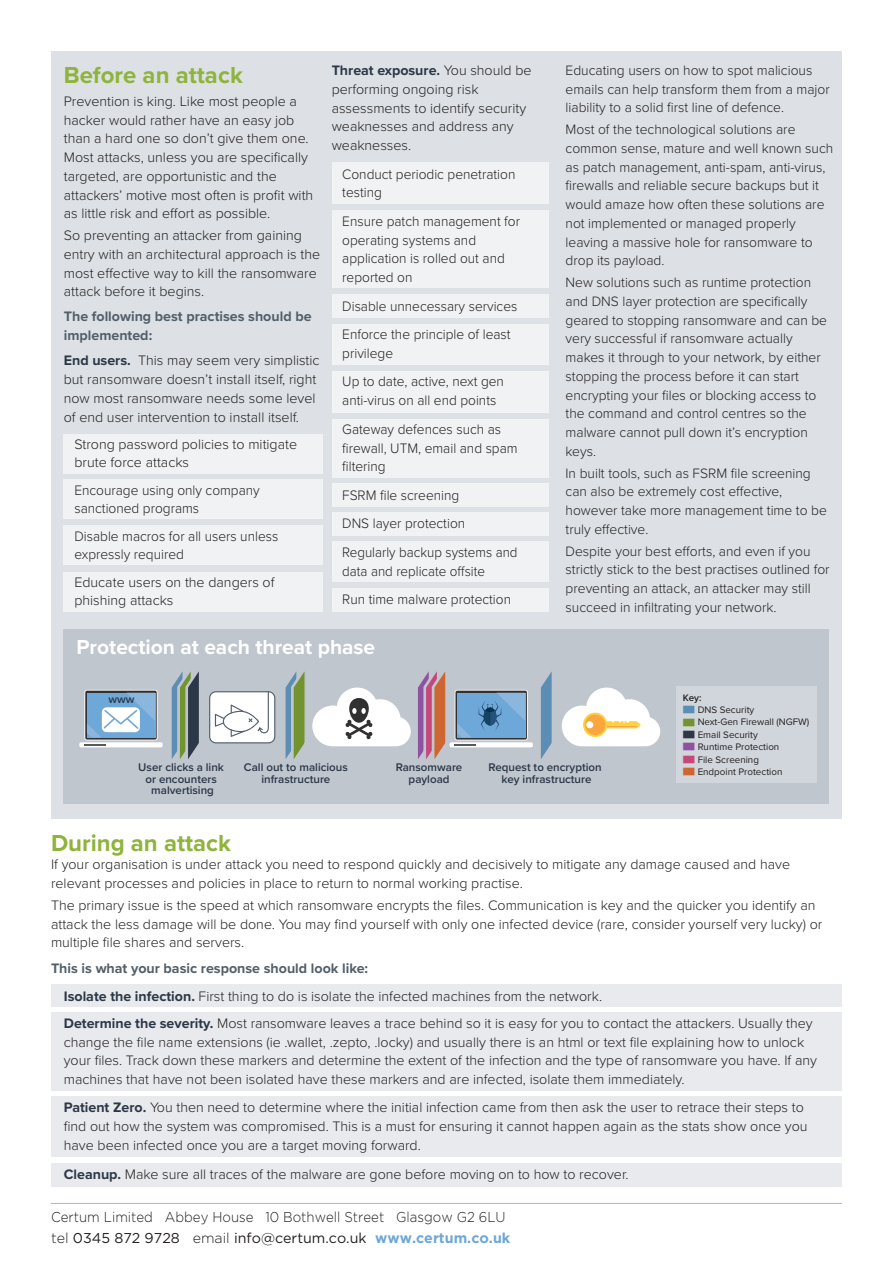
<style>
.page{position:relative;width:893px;height:1263px;background:#fff}
.page>*{position:absolute;margin:0;border:0;box-sizing:border-box;transform-origin:0 0}
.t1{font:700 24px "Proxima Nova";color:#8eb43b}
.t2{font:700 21px "Proxima Nova";color:#fff}
.t3{font:300 14.25px/18.8px "Proxima Nova";color:#231f20}
.t4{font:300 14.25px/18.8px "Proxima Nova";color:#231f20;scale:.96 1}
.t5{font:300 14.25px/20.4px "Gotham";color:#231f20;scale:.93 1}
.t6{font:300 14.25px/28.5px "Proxima Nova";color:#231f20;scale:.94 1}
.t7{font:700 14.25px/18.8px "Proxima Nova";color:#525f6a}
.t8{font:300 14.1px/18.8px "Proxima Nova";color:#231f20}
.t9{font:600 11.55px/11.6px "Proxima Nova";color:#2c3747;text-align:center}
.t10{font:9.75px "Proxima Nova";color:#231f20}
.t11{font:600 9.75px "Proxima Nova";color:#231f20}
.s1{font-weight:700;color:#2c3747}
.s2{color:#5c8eb5}
.s3{color:#72932e}
.s4{color:#2c3747}
.s5{color:#8e52a1}
.s6{color:#c64879}
.s7{color:#ce6632}
.s8{font-weight:700;color:#525f6a}
.s9{font-weight:400}
.s10{font-weight:700;color:#6da8d8}
</style>
<div class="page">
<div style="left:51px;top:51px;width:791px;height:768px;background:#dde1e5"></div>
<div style="left:64px;top:434px;width:259px;height:40px;background:#f0f2f4"></div>
<div style="left:332px;top:483px;width:217px;height:23px;background:#f0f2f4"></div>
<div style="left:332px;top:419px;width:217px;height:58px;background:#f0f2f4"></div>
<div style="left:332px;top:371px;width:217px;height:41px;background:#f0f2f4"></div>
<div style="left:332px;top:324px;width:217px;height:41px;background:#f0f2f4"></div>
<div style="left:332px;top:294px;width:217px;height:24px;background:#f0f2f4"></div>
<div style="left:332px;top:210px;width:217px;height:78px;background:#f0f2f4"></div>
<div style="left:332px;top:163px;width:217px;height:41px;background:#f0f2f4"></div>
<div style="left:332px;top:512px;width:217px;height:23px;background:#f0f2f4"></div>
<div style="left:332px;top:588px;width:217px;height:23px;background:#f0f2f4"></div>
<div style="left:332px;top:541px;width:217px;height:41px;background:#f0f2f4"></div>
<div style="left:64px;top:480px;width:259px;height:39px;background:#f0f2f4"></div>
<div style="left:64px;top:526px;width:259px;height:39px;background:#f0f2f4"></div>
<div style="left:64px;top:572px;width:259px;height:39px;background:#f0f2f4"></div>
<div style="left:51px;top:1096px;width:791px;height:61px;background:#e8eaed"></div>
<div style="left:51px;top:1012px;width:791px;height:79px;background:#e8eaed"></div>
<div style="left:51px;top:984px;width:791px;height:23px;background:#e8eaed"></div>
<div style="left:51px;top:1163px;width:791px;height:23px;background:#e8eaed"></div>
<div style="left:64px;top:629px;width:765px;height:175px;background:#bfc6ce"></div>
<svg style="left:455px;top:690px;width:73px;height:50px"></svg>
<div style="left:455px;top:691px;width:72px;height:48px;background:linear-gradient(to right,#74abd9,#6ca7d8);border-radius:2px"></div>
<div style="left:457px;top:693px;width:68px;height:44px;background:#6ea8d8"></div>
<svg style="left:457px;top:724px;width:14px;height:13px"></svg>
<div style="left:450px;top:742px;width:83px;height:5px;background:#fff;border-radius:2px"></div>
<hr style="left:455px;top:744px;width:21px;height:2px;background:#58595b">
<svg style="left:479px;top:693px;width:46px;height:37px"></svg>
<svg style="left:84px;top:690px;width:74px;height:50px"></svg>
<div style="left:85px;top:691px;width:72px;height:48px;background:linear-gradient(to right,#74abd9,#6ca7d8);border-radius:2px"></div>
<div style="left:79px;top:742px;width:84px;height:5px;background:#fff;border-radius:2px"></div>
<hr style="left:84px;top:744px;width:22px;height:2px;background:#58595b">
<svg style="left:562px;top:687px;width:98px;height:59px"></svg>
<svg style="left:87px;top:693px;width:68px;height:44px"></svg>
<svg style="left:209px;top:691px;width:66px;height:52px"></svg>
<svg style="left:283px;top:662px;width:165px;height:106px"></svg>
<svg style="left:538px;top:662px;width:16px;height:106px"></svg>
<svg style="left:169px;top:662px;width:33px;height:106px"></svg>
<div style="left:676px;top:687px;width:140px;height:96px;background:#d1d6dc"></div>
<hr style="left:51px;top:1203px;width:791px;height:1px;background:#acb6be">
<h1 class="t1" style="left:64px;top:66px;width:181px">Before an attack</h1>
<p class="t3" style="left:64px;top:93px;width:251px">Prevention is king. Like most people a hacker would rather have an easy job than a hard one so don’t give them one.<br>Most attacks, unless you are specifically targeted, are opportunistic and the attackers’ motive most often is profit with as little risk and effort as possible.</p>
<p class="t3" style="left:64px;top:227px;width:258px">So preventing an attacker from gaining entry with an architectural approach is the most effective way to kill the ransomware attack before it begins.</p>
<p class="t7" style="left:64px;top:308px;width:249px">The following best practises should be implemented:</p>
<p class="t3" style="left:64px;top:352px;width:257px"><span class="s1">End users.</span> This may seem very simplistic but ransomware doesn’t install itself, right now most ransomware needs some level of end user intervention to install itself.</p>
<p class="t3" style="left:74px;top:437px;width:224px;line-height:18px">Strong password policies to mitigate brute force attacks</p>
<p class="t4" style="left:74px;top:483px;width:195px;line-height:18px">Encourage using only company sanctioned programs</p>
<p class="t4" style="left:74px;top:528px;width:214px;line-height:18px">Disable macros for all users unless expressly required</p>
<p class="t3" style="left:74px;top:574px;width:202px;line-height:18px">Educate users on the dangers of phishing attacks</p>
<p class="t3" style="left:332px;top:62px;width:201px"><span class="s1">Threat exposure.</span> You should be performing ongoing risk assessments to identify security weaknesses and address any weaknesses.</p>
<p class="t4" style="left:342px;top:166px;width:182px">Conduct periodic penetration testing</p>
<p class="t4" style="left:342px;top:213px;width:187px">Ensure patch management for operating systems and application is rolled out and reported on</p>
<p class="t4" style="left:342px;top:293px;width:184px;line-height:28.5px">Disable unnecessary services<br>Enforce the principle of least</p>
<p class="t4" style="left:342px;top:340px;width:170px;line-height:28.5px">privilege<br>Up to date, active, next gen</p>
<p class="t4" style="left:342px;top:388px;width:167px;line-height:28.5px">anti-virus on all end points<br>Gateway defences such as</p>
<p class="t4" style="left:342px;top:440px;width:184px">firewall, UTM, email and spam filtering</p>
<p class="t4" style="left:342px;top:482px;width:184px;line-height:28.5px">FSRM file screening<br>DNS layer protection<br>Regularly backup systems and</p>
<p class="t6" style="left:342px;top:558px;width:181px">data and replicate offsite<br>Run time malware protection</p>
<h2 class="t2" style="left:77px;top:640px;width:300px">Protection at each threat phase</h2>
<p class="t8" style="left:566px;top:62px;width:266px">Educating users on how to spot malicious emails can help transform them from a major liability to a solid first line of defence.</p>
<p class="t8" style="left:566px;top:121px;width:269px">Most of the technological solutions are common sense, mature and well known such as patch management, anti-spam, anti-virus, firewalls and reliable secure backups but it would amaze how often these solutions are not implemented or managed properly leaving a massive hole for ransomware to drop its payload.</p>
<p class="t8" style="left:566px;top:274px;width:263px">New solutions such as runtime protection and DNS layer protection are specifically geared to stopping ransomware and can be very successful if ransomware actually makes it through to your network, by either stopping the process before it can start encrypting your files or blocking access to the command and control centres so the malware cannot pull down it’s encryption keys.</p>
<p class="t8" style="left:566px;top:465px;width:263px">In built tools, such as FSRM file screening can also be extremely cost effective, however take more management time to be truly effective.</p>
<p class="t8" style="left:566px;top:543px;width:266px">Despite your best efforts, and even if you strictly stick to the best practises outlined for preventing an attack, an attacker may still succeed in infiltrating your network.</p>
<p class="t9" style="left:108px;top:693px;width:28px">www</p>
<p class="t9" style="left:138px;top:761px;width:87px">User clicks a link or encounters malvertising</p>
<p class="t9" style="left:489px;top:761px;width:114px">Request to encryption key infrastructure</p>
<p class="t9" style="left:244px;top:761px;width:105px">Call out to malicious infrastructure</p>
<p class="t9" style="left:396px;top:761px;width:68px">Ransomware payload</p>
<p class="t11" style="left:683px;top:691px;width:20px">Key:</p>
<p class="t10" style="left:683px;top:706px;width:73px"><span class="s2">■</span> DNS Security</p>
<p class="t10" style="left:683px;top:719px;width:128px"><span class="s3">■</span> Next-Gen Firewall (NGFW)</p>
<p class="t10" style="left:683px;top:731px;width:76px"><span class="s4">■</span> Email Security</p>
<p class="t10" style="left:683px;top:744px;width:98px"><span class="s5">■</span> Runtime Protection</p>
<p class="t10" style="left:683px;top:756px;width:78px"><span class="s6">■</span> File Screening</p>
<p class="t10" style="left:683px;top:768px;width:101px"><span class="s7">■</span> Endpoint Protection</p>
<h1 class="t1" style="left:51px;top:834px;width:182px">During an attack</h1>
<p class="t3" style="left:51px;top:856px;width:741px">If your organisation is under attack you need to respond quickly and decisively to mitigate any damage caused and have relevant processes and policies in place to return to normal working practise.</p>
<p class="t3" style="left:51px;top:897px;width:773px">The primary issue is the speed at which ransomware encrypts the files. Communication is key and the quicker you identify an attack the less damage will be done. You may find yourself with only one infected device (rare, consider yourself very lucky) or multiple file shares and servers.</p>
<p class="t3" style="left:64px;top:956px;width:750px;line-height:27.3px;text-indent:-13px"><span class="s8">This is what your basic response should look like:<br></span><span class="s1">Isolate the infection.</span> First thing to do is isolate the infected machines from the network.<br><span class="s1">Determine the severity.</span> Most ransomware leaves a trace behind so it is easy for you to contact the attackers. Usually they</p>
<p class="t3" style="left:64px;top:1034px;width:755px">change the file name extensions (ie .wallet, .zepto, .locky) and usually there is an html or text file explaining how to unlock your files. Track down these markers and determine the extent of the infection and the type of ransomware you have. If any machines that have not been isolated have these markers and are infected, isolate them immediately.</p>
<p class="t3" style="left:64px;top:1099px;width:745px"><span class="s1">Patient Zero.</span> You then need to determine where the initial infection came from then ask the user to retrace their steps to find out how the system was compromised. This is a must for ensuring it cannot happen again as the stats show once you have been infected once you are a target moving forward.</p>
<p class="t3" style="left:64px;top:1166px;width:566px"><span class="s1">Cleanup.</span> Make sure all traces of the malware are gone before moving on to how to recover.</p>
<p class="t5" style="left:51px;top:1208px;width:495px">Certum Limited Abbey House 10 Bothwell Street Glasgow G2 6LU tel <span class="s9">0345 872 9728</span> email <span class="s9">info@certum.co.uk</span> <span class="s10">www.certum.co.uk</span></p>
</div>
